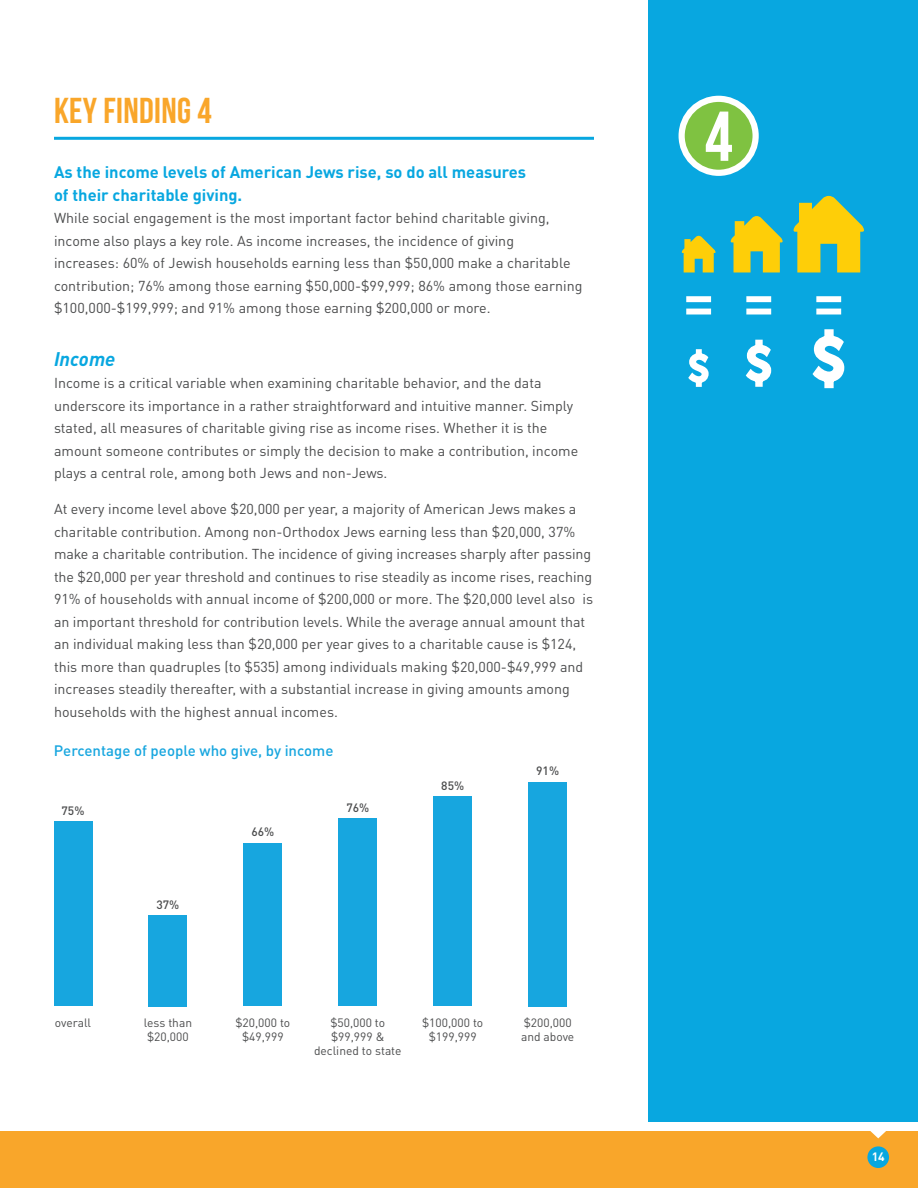
<style>
.page{position:relative;width:918px;height:1188px;background:#fff}
.page>*{position:absolute;margin:0;border:0;box-sizing:border-box;transform-origin:0 0}
.t1{font:70.35px "Bebas Neue";color:#fff}
.t2{font:36px "Bebas Neue";letter-spacing:.01em;color:#f9a62a}
.t3{font:italic 700 19.5px "DIN Pro";color:#08a7e0}
.t4{font:700 16.5px/22.5px "DIN Pro";color:#08a7e0}
.t5{font:500 15px "DIN Pro";color:#17a6df}
.t6{font:14.25px/22.5px "DIN Pro";color:#4b4c4d}
.t7{font:12px/14.4px "DIN Pro";color:#4b4c4d;text-align:center}
.t8{font:500 12px "DIN Pro";color:#4b4c4d}
.t9{font:700 12px "DIN Pro";color:#fff}
</style>
<div class="page">
<div style="left:0;top:1131px;width:918px;height:57px;background:#f9a62a"></div>
<div style="left:867px;top:1146px;width:22px;height:22px;background:#08a7e0;border-radius:50%"></div>
<svg style="left:870px;top:1131px;width:16px;height:7px"></svg>
<div style="left:648px;top:0;width:270px;height:1122px;background:#08a7e0"></div>
<hr style="left:54px;top:137px;width:540px;height:3px;background:#08a7e0">
<div style="left:54px;top:821px;width:38px;height:185px;background:#17a6df"></div>
<div style="left:149px;top:915px;width:38px;height:91px;background:#17a6df"></div>
<div style="left:244px;top:843px;width:38px;height:163px;background:#17a6df"></div>
<div style="left:339px;top:818px;width:38px;height:188px;background:#17a6df"></div>
<div style="left:434px;top:797px;width:38px;height:209px;background:#17a6df"></div>
<div style="left:529px;top:782px;width:38px;height:224px;background:#17a6df"></div>
<div style="left:682px;top:99px;width:74px;height:74px;background:#7fc241;border-radius:50%"></div>
<div style="left:679px;top:96px;width:80px;height:80px;border:6px solid #fff;border-radius:50%"></div>
<svg style="left:731px;top:216px;width:52px;height:56px"></svg>
<svg style="left:682px;top:236px;width:34px;height:36px"></svg>
<svg style="left:793px;top:196px;width:71px;height:76px"></svg>
<svg style="left:812px;top:329px;width:33px;height:60px"></svg>
<svg style="left:745px;top:339px;width:27px;height:48px"></svg>
<svg style="left:688px;top:349px;width:21px;height:38px"></svg>
<svg style="left:686px;top:296px;width:25px;height:19px"></svg>
<svg style="left:746px;top:296px;width:25px;height:19px"></svg>
<svg style="left:816px;top:296px;width:25px;height:19px"></svg>
<h2 class="t2" style="left:54px;top:91px;width:159px">KEY FINDING 4</h2>
<p class="t4" style="left:54px;top:159px;width:474px">As the income levels of American Jews rise, so do all measures of their charitable giving.</p>
<p class="t6" style="left:54px;top:205px;width:530px">While social engagement is the most important factor behind charitable giving, income also plays a key role. As income increases, the incidence of giving increases: 60% of Jewish households earning less than $50,000 make a charitable contribution; 76% among those earning $50,000-$99,999; 86% among those earning $100,000-$199,999; and 91% among those earning $200,000 or more.</p>
<h3 class="t3" style="left:54px;top:343px;width:63px">Income</h3>
<p class="t6" style="left:54px;top:371px;width:526px">Income is a critical variable when examining charitable behavior, and the data underscore its importance in a rather straightforward and intuitive manner. Simply stated, all measures of charitable giving rise as income rises. Whether it is the amount someone contributes or simply the decision to make a contribution, income plays a central role, among both Jews and non-Jews.</p>
<p class="t6" style="left:54px;top:497px;width:541px">At every income level above $20,000 per year, a majority of American Jews makes a charitable contribution. Among non-Orthodox Jews earning less than $20,000, 37% make a charitable contribution. The incidence of giving increases sharply after passing the $20,000 per year threshold and continues to rise steadily as income rises, reaching 91% of households with annual income of $200,000 or more. The $20,000 level also is an important threshold for contribution levels. While the average annual amount that an individual making less than $20,000 per year gives to a charitable cause is $124, this more than quadruples (to $535) among individuals making $20,000-$49,999 and increases steadily thereafter, with a substantial increase in giving amounts among households with the highest annual incomes.</p>
<p class="t5" style="left:54px;top:738px;width:281px">Percentage of people who give, by income</p>
<p class="t8" style="left:62px;top:801px;width:24px">75%</p>
<p class="t8" style="left:156px;top:895px;width:24px">37%</p>
<p class="t8" style="left:251px;top:822px;width:24px">66%</p>
<p class="t8" style="left:346px;top:798px;width:24px">76%</p>
<p class="t8" style="left:441px;top:776px;width:24px">85%</p>
<p class="t8" style="left:536px;top:761px;width:24px">91%</p>
<p class="t7" style="left:55px;top:1014px;width:38px">overall</p>
<p class="t7" style="left:144px;top:1014px;width:50px;text-align:left">less than $20,000</p>
<p class="t7" style="left:235px;top:1014px;width:56px">$20,000 to $49,999</p>
<p class="t7" style="left:314px;top:1014px;width:89px">$50,000 to $99,999 &amp; declined to state</p>
<p class="t7" style="left:422px;top:1014px;width:63px">$100,000 to $199,999</p>
<p class="t7" style="left:521px;top:1014px;width:55px;text-align:left">$200,000 and above</p>
<h1 class="t1" style="left:705px;top:98px;width:29px">4</h1>
<p class="t9" style="left:872px;top:1147px;width:15px">14</p>
</div>
